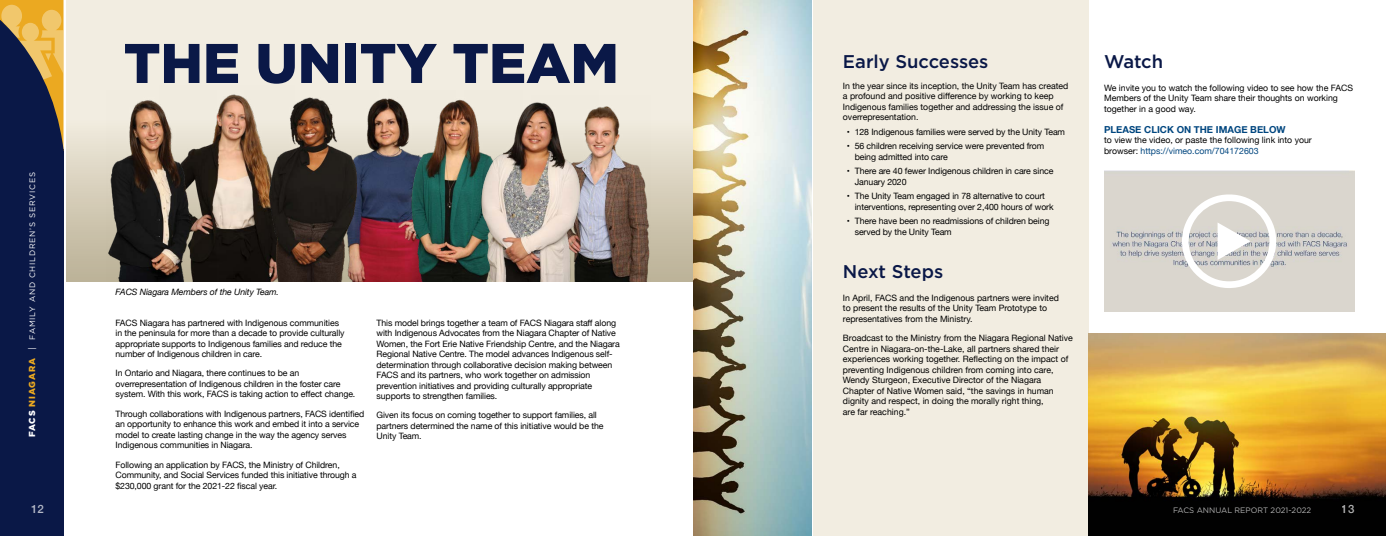
<style>
.page{position:relative;width:1386px;height:536px;background:#fff}
.page>*{position:absolute;margin:0;border:0;box-sizing:border-box;transform-origin:0 0}
.Section_Headers_Whit{font:900 55.74px "Gotham";color:#0a1847}
.Paragraph_Black{font:500 18.38px "Gotham";color:#0a1847}
.t1{font:500 11.38px "Helvetica Neue";color:#fff}
.t2{font:700 9.62px "Helvetica Neue";color:#00467f}
.Paragraph_Black-2{font:8.75px/10.5px "Helvetica Neue";letter-spacing:-.01em;color:#000}
.t3{font:8.75px "Helvetica Neue";color:#00467f}
.Paragraph_Black-3{font:italic 8.75px "Helvetica Neue";letter-spacing:-.01em;color:#000}
.t4{font:7.88px "Gotham";letter-spacing:.1em;color:#fff}
.t5{font:7.88px "Gotham";letter-spacing:.01em;color:#fff}
.s1{font-weight:900;font-size:8.75px}
.s2{font-weight:900;font-size:8.75px;color:#eba921}
.s3{font-size:8.75px}
.s4{color:#000}
</style>
<div class="page">
<div style="left:0;top:149px;width:64px;height:387px;background:#0a1847"></div>
<svg style="left:0;top:0;width:64px;height:151px;background:#6b5c46"></svg>
<svg style="left:67px;top:0;width:626px;height:282px;background:#ebe5d8"></svg>
<img style="left:599px;top:95px;width:51px;height:186px">
<img style="left:160px;top:85px;width:134px;height:196px">
<img style="left:379px;top:90px;width:9px;height:191px">
<img style="left:106px;top:90px;width:111px;height:191px">
<img style="left:388px;top:90px;width:76px;height:191px">
<img style="left:464px;top:90px;width:135px;height:191px">
<img style="left:244px;top:90px;width:135px;height:191px">
<div style="left:813px;top:0;width:276px;height:536px;background:#f2ede1"></div>
<img style="left:693px;top:0;width:118px;height:536px">
<svg style="left:1104px;top:171px;width:250px;height:140px;background:#d6d2cc"></svg>
<svg style="left:1182px;top:194px;width:95px;height:95px"></svg>
<img style="left:1089px;top:333px;width:297px;height:203px">
<p class="t4" style="left:28px;top:437px;width:266px;rotate:-90deg"><span class="s1">FACS</span> <span class="s2">NIAGARA</span> <span class="s3">|</span> FAMILY AND CHILDREN’S SERVICES</p>
<h1 class="Section_Headers_Whit" style="left:124px;top:31px;width:497px">THE UNITY TEAM</h1>
<p class="Paragraph_Black-3" style="left:116px;top:285px;width:165px">FACS Niagara Members of the Unity Team.</p>
<p class="Paragraph_Black-2" style="left:116px;top:317px;width:231px">FACS Niagara has partnered with Indigenous communities in the peninsula for more than a decade to provide culturally appropriate supports to Indigenous families and reduce the number of Indigenous children in care.</p>
<p class="Paragraph_Black-2" style="left:116px;top:368px;width:241px">In Ontario and Niagara, there continues to be an overrepresentation of Indigenous children in the foster care system. With this work, FACS is taking action to effect change.</p>
<p class="Paragraph_Black-2" style="left:116px;top:408px;width:250px">Through collaborations with Indigenous partners, FACS identified an opportunity to enhance this work and embed it into a service model to create lasting change in the way the agency serves Indigenous communities in Niagara.</p>
<p class="Paragraph_Black-2" style="left:116px;top:459px;width:243px">Following an application by FACS, the Ministry of Children,<br>Community, and Social Services funded this initiative through a $230,000 grant for the 2021-22 fiscal year.</p>
<p class="Paragraph_Black-2" style="left:377px;top:317px;width:245px">This model brings together a team of FACS Niagara staff along with Indigenous Advocates from the Niagara Chapter of Native Women, the Fort Erie Native Friendship Centre, and the Niagara Regional Native Centre. The model advances Indigenous self&shy;determination through collaborative decision making between FACS and its partners, who work together on admission prevention initiatives and providing culturally appropriate supports to strengthen families.</p>
<p class="Paragraph_Black-2" style="left:377px;top:410px;width:228px">Given its focus on coming together to support families, all partners determined the name of this initiative would be the</p>
<p class="Paragraph_Black-2" style="left:377px;top:431px;width:47px">Unity Team.</p>
<p class="Paragraph_Black" style="left:843px;top:51px;width:147px">Early Successes</p>
<p class="Paragraph_Black-2" style="left:843px;top:81px;width:227px">In the year since its inception, the Unity Team has created a profound and positive difference by working to keep Indigenous families together and addressing the issue of overrepresentation.</p>
<p class="Paragraph_Black-2" style="left:847px;top:127px;width:220px">• 128 Indigenous families were served by the Unity Team</p>
<p class="Paragraph_Black-2" style="left:855px;top:141px;width:191px;text-indent:-8px">• 56 children receiving service were prevented from being admitted into care</p>
<p class="Paragraph_Black-2" style="left:855px;top:166px;width:200px;text-indent:-8px">• There are 40 fewer Indigenous children in care since<br>January 2020</p>
<p class="Paragraph_Black-2" style="left:855px;top:191px;width:200px;text-indent:-8px">• The Unity Team engaged in 78 alternative to court interventions, representing over 2,400 hours of work</p>
<p class="Paragraph_Black-2" style="left:855px;top:216px;width:196px;text-indent:-8px">• There have been no readmissions of children being served by the Unity Team</p>
<p class="Paragraph_Black" style="left:843px;top:260px;width:102px">Next Steps</p>
<p class="Paragraph_Black-2" style="left:843px;top:293px;width:218px">In April, FACS and the Indigenous partners were invited to present the results of the Unity Team Prototype to representatives from the Ministry.</p>
<p class="Paragraph_Black-2" style="left:843px;top:333px;width:231px">Broadcast to the Ministry from the Niagara Regional Native Centre in Niagara-on-the-Lake, all partners shared their experiences working together. Reflecting on the impact of preventing Indigenous children from coming into care,</p>
<p class="Paragraph_Black-2" style="left:843px;top:375px;width:200px">Wendy Sturgeon, Executive Director of the Niagara</p>
<p class="Paragraph_Black-2" style="left:843px;top:385px;width:212px">Chapter of Native Women said, “the savings in human</p>
<p class="Paragraph_Black-2" style="left:843px;top:396px;width:202px">dignity and respect, in doing the morally right thing,</p>
<p class="Paragraph_Black-2" style="left:843px;top:406px;width:68px">are far reaching.”</p>
<p class="Paragraph_Black" style="left:1104px;top:51px;width:61px">Watch</p>
<p class="Paragraph_Black-2" style="left:1104px;top:83px;width:250px">We invite you to watch the following video to see how the FACS<br>Members of the Unity Team share their thoughts on working together in a good way.</p>
<p class="t2" style="left:1104px;top:122px;width:183px">PLEASE CLICK ON THE IMAGE BELOW</p>
<p class="Paragraph_Black-2" style="left:1104px;top:135px;width:209px">to view the video, or paste the following link into your</p>
<p class="t3" style="left:1104px;top:144px;width:156px"><span class="s4">browser:</span> https://vimeo.com/704172603</p>
<h3 class="t1" style="left:31px;top:499px;width:14px">12</h3>
<p class="t5" style="left:1173px;top:505px;width:140px">FACS ANNUAL REPORT 2021-2022</p>
<h3 class="t1" style="left:1342px;top:499px;width:14px">13</h3>
</div>
